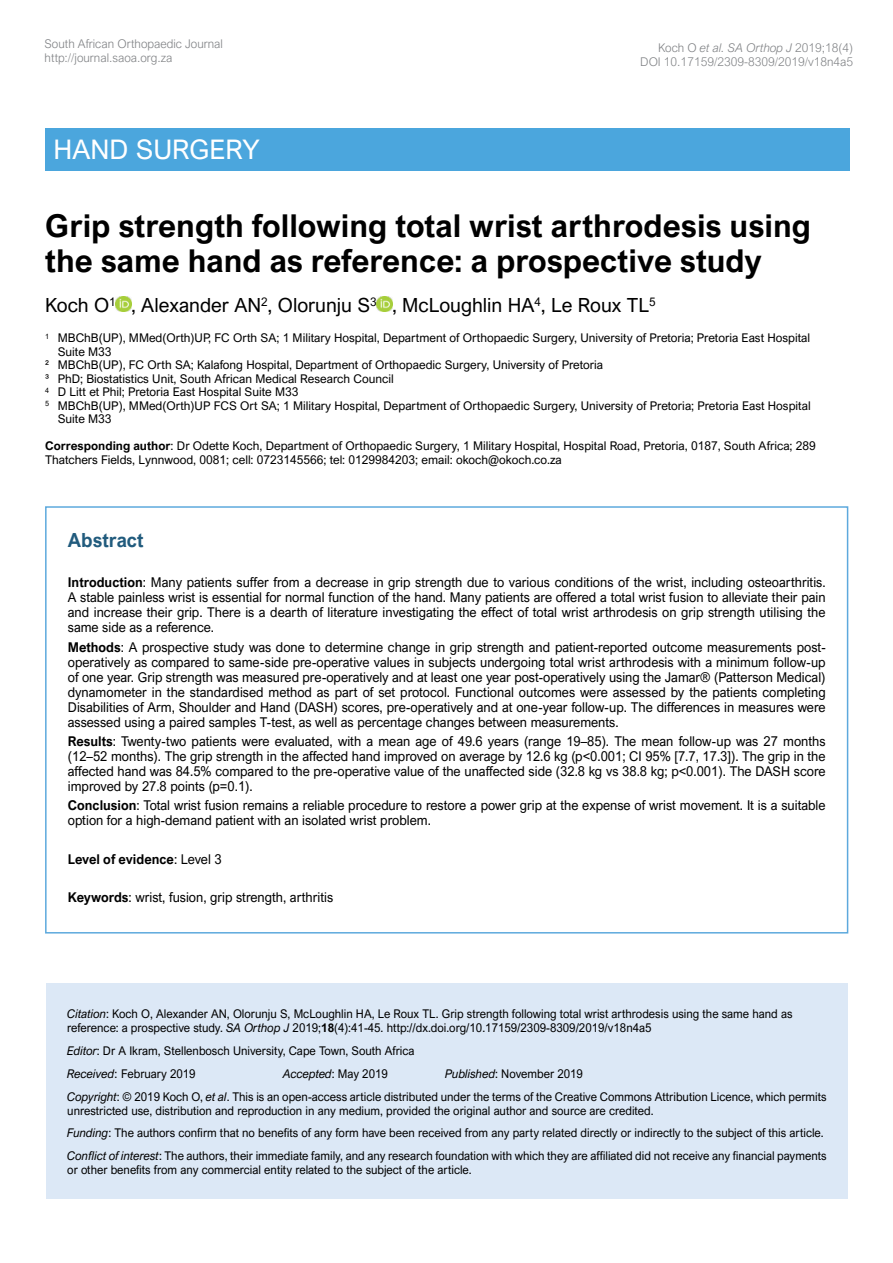
<style>
.page{position:relative;width:893px;height:1263px;background:#fff}
.page>*{position:absolute;margin:0;border:0;box-sizing:border-box;transform-origin:0 0}
.t1{font:700 31.5px/34.5px "Arial Nova";color:#000}
.t2{font:27px "Arial Nova";color:#fff}
.t3{font:19.5px "Arial Nova";color:#000}
.t4{font:700 19.5px "Arial Nova";color:#215b7d;scale:.96 1}
.t5{font:13.5px/15px "Arial Nova";color:#000;text-align:justify;scale:.96 1}
.t6{font:700 13.5px "Arial Nova";color:#000;scale:.96 1}
.t7{font:12px/23px "Arial Nova";color:#000;scale:.96 1}
.t8{font:12px/13.5px "Arial Nova";color:#000}
.t9{font:300 12px/13.5px "Arial Nova";color:#808285;text-align:right}
.t10{font:italic 12px "Arial Nova";color:#000;scale:.96 1}
.s1{font-style:italic}
.s2{font-weight:700}
.s3{font-weight:400}
.s4{font-style:normal}
</style>
<div class="page">
<div style="left:45px;top:128px;width:803px;height:43px;background:#4ba6dd"></div>
<div style="left:46px;top:983px;width:802px;height:216px;background:#dce8f6"></div>
<div style="left:45px;top:506px;width:803px;height:427px;border:2px solid #5da9dd"></div>
<img style="left:116px;top:297px;width:15px;height:15px">
<img style="left:377px;top:297px;width:15px;height:15px">
<p class="t9" style="left:45px;top:38px;width:180px;text-align:left">South African Orthopaedic Journal http://journal.saoa.org.za</p>
<h2 class="t2" style="left:54px;top:134px;width:208px">HAND SURGERY</h2>
<h2 class="t2" style="left:55px;top:134px;width:113px">TRAUMA</h2>
<p class="t9" style="left:640px;top:41px;width:214px">Koch O <span class="s1">et al. SA Orthop J</span> 2019;18(4)<br>DOI 10.17159/2309-8309/2019/v18n4a5</p>
<h1 class="t1" style="left:45px;top:209px;width:767px">Grip strength following total wrist arthrodesis using the same hand as reference: a prospective study</h1>
<h3 class="t3" style="left:45px;top:294px;width:612px">Koch O<sup>1</sup> , Alexander AN<sup>2</sup>, Olorunju S<sup>3</sup> , McLoughlin HA<sup>4</sup>, Le Roux TL<sup>5</sup></h3>
<p class="t8" style="left:45px;top:331px;width:767px"><sup>1</sup> MBChB(UP), MMed(Orth)UP, FC Orth SA; 1 Military Hospital, Department of Orthopaedic Surgery, University of Pretoria; Pretoria East Hospital</p>
<p class="t8" style="left:58px;top:345px;width:55px">Suite M33</p>
<p class="t8" style="left:45px;top:358px;width:559px">² MBChB(UP), FC Orth SA; Kalafong Hospital, Department of Orthopaedic Surgery, University of Pretoria</p>
<p class="t8" style="left:45px;top:372px;width:350px">³ PhD; Biostatistics Unit, South African Medical Research Council</p>
<p class="t8" style="left:45px;top:385px;width:255px"><sup>4</sup> D Litt et Phil; Pretoria East Hospital Suite M33</p>
<p class="t8" style="left:45px;top:399px;width:767px"><sup>5</sup> MBChB(UP), MMed(Orth)UP FCS Ort SA; 1 Military Hospital, Department of Orthopaedic Surgery, University of Pretoria; Pretoria East Hospital</p>
<p class="t8" style="left:58px;top:412px;width:55px">Suite M33</p>
<p class="t8" style="left:45px;top:439px;width:772px"><span class="s2">Corresponding author</span>: Dr Odette Koch, Department of Orthopaedic Surgery, 1 Military Hospital, Hospital Road, Pretoria, 0187, South Africa; 289<br>Thatchers Fields, Lynnwood, 0081; cell: 0723145566; tel: 0129984203; email: okoch@okoch.co.za</p>
<h3 class="t4" style="left:68px;top:529px;width:81px">Abstract</h3>
<p class="t5" style="left:68px;top:575px;width:791px"><span class="s2">Introduction</span>: Many patients suffer from a decrease in grip strength due to various conditions of the wrist, including osteoarthritis.<br>A stable painless wrist is essential for normal function of the hand. Many patients are offered a total wrist fusion to alleviate their pain and increase their grip. There is a dearth of literature investigating the effect of total wrist arthrodesis on grip strength utilising the same side as a reference.</p>
<p class="t5" style="left:68px;top:639px;width:791px"><span class="s2">Methods</span>: A prospective study was done to determine change in grip strength and patient-reported outcome measurements post&shy;operatively as compared to same-side pre-operative values in subjects undergoing total wrist arthrodesis with a minimum follow-up of one year. Grip strength was measured pre-operatively and at least one year post-operatively using the Jamar® (Patterson Medical) dynamometer in the standardised method as part of set protocol. Functional outcomes were assessed by the patients completing Disabilities of Arm, Shoulder and Hand (DASH) scores, pre-operatively and at one-year follow-up. The differences in measures were assessed using a paired samples T-test, as well as percentage changes between measurements.</p>
<p class="t5" style="left:68px;top:734px;width:791px"><span class="s2">Results</span>: Twenty-two patients were evaluated, with a mean age of 49.6 years (range 19–85). The mean follow-up was 27 months (12–52 months). The grip strength in the affected hand improved on average by 12.6 kg (p&lt;0.001; CI 95% [7.7, 17.3]). The grip in the affected hand was 84.5% compared to the pre-operative value of the unaffected side (32.8 kg vs 38.8 kg; p&lt;0.001). The DASH score improved by 27.8 points (p=0.1).</p>
<p class="t5" style="left:68px;top:798px;width:791px"><span class="s2">Conclusion</span>: Total wrist fusion remains a reliable procedure to restore a power grip at the expense of wrist movement. It is a suitable option for a high-demand patient with an isolated wrist problem.</p>
<p class="t6" style="left:68px;top:851px;width:162px">Level of evidence<span class="s3">: Level 3</span></p>
<p class="t5" style="left:68px;top:890px;width:278px"><span class="s2">Keywords</span>: wrist, fusion, grip strength, arthritis</p>
<p class="t7" style="left:67px;top:1006px;width:757px;line-height:14.4px"><span class="s1">Citation</span>: Koch O, Alexander AN, Olorunju S, McLoughlin HA, Le Roux TL. Grip strength following total wrist arthrodesis using the same hand as reference: a prospective study. <span class="s1">SA Orthop J</span> 2019;<span class="s2">18</span>(4):41-45. http://dx.doi.org/10.17159/2309-8309/2019/v18n4a5</p>
<p class="t7" style="left:67px;top:1039px;width:363px"><span class="s1">Editor</span>: Dr A Ikram, Stellenbosch University, Cape Town, South Africa<br><span class="s1">Received</span>: February 2019</p>
<p class="t7" style="left:67px;top:1062px;width:792px;text-indent:378px"><span class="s1">Published</span>: November 2019<br><span class="s1">Copyright</span>: © 2019 Koch O, <span class="s1">et al</span>. This is an open-access article distributed under the terms of the Creative Commons Attribution Licence, which permits</p>
<p class="t7" style="left:67px;top:1100px;width:792px;line-height:22.5px">unrestricted use, distribution and reproduction in any medium, provided the original author and source are credited.<br><span class="s1">Funding</span>: The authors confirm that no benefits of any form have been received from any party related directly or indirectly to the subject of this article.<br><span class="s1">Conflict of interest</span>: The authors, their immediate family, and any research foundation with which they are affiliated did not receive any financial payments</p>
<p class="t7" style="left:67px;top:1158px;width:423px">or other benefits from any commercial entity related to the subject of the article.</p>
<p class="t10" style="left:283px;top:1067px;width:110px">Accepted<span class="s4">: May 2019</span></p>
</div>
